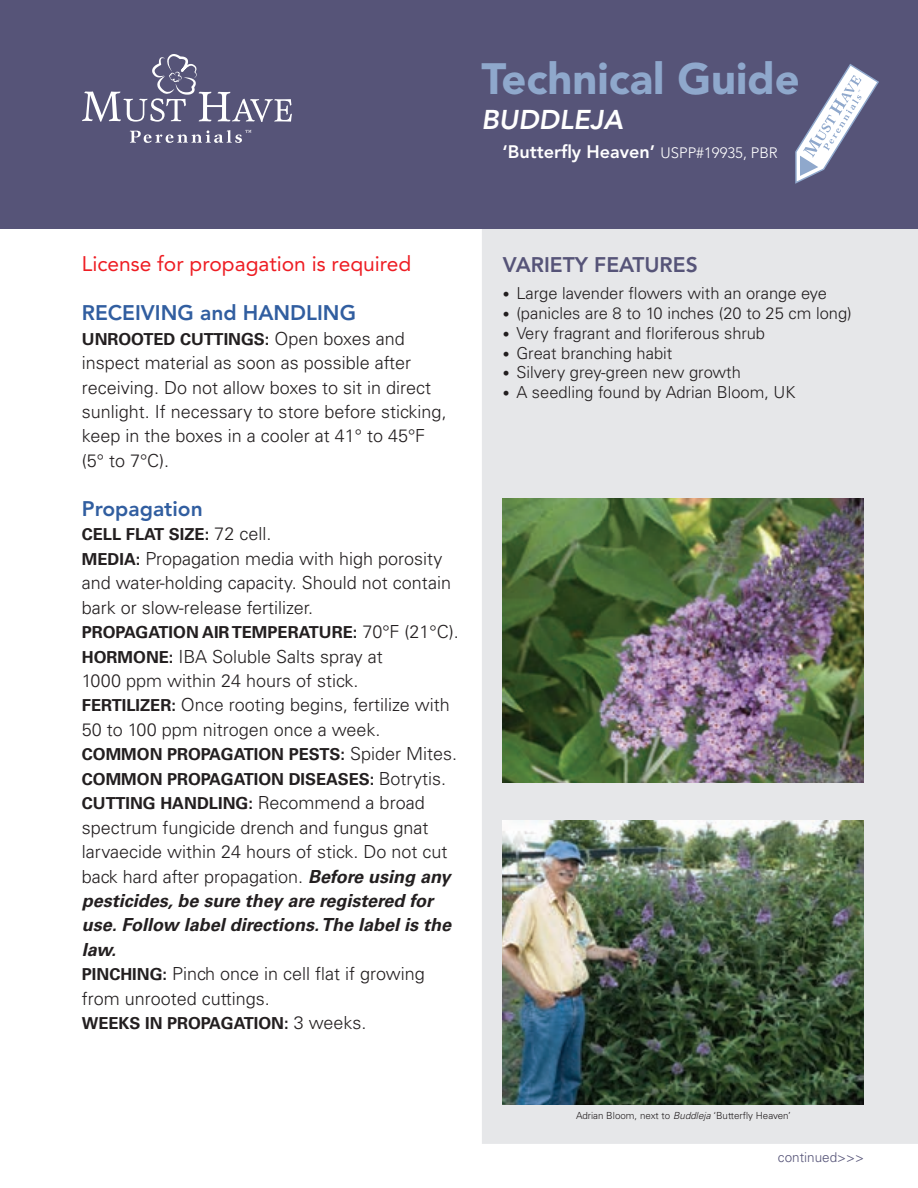
<style>
.page{position:relative;width:918px;height:1188px;background:#fff}
.page>*{position:absolute;margin:0;border:0;box-sizing:border-box;transform-origin:0 0}
.t1{font:900 43.5px "Avenir LT Std";color:#8fa8cc}
.t2{font:italic 800 27px "Avenir LT Std";color:#fff}
.t3{font:21px "Avenir LT Std";color:#ee1d23}
.t4{font:800 21px "Avenir LT Std";color:#315ea0}
.PAR__Feature_-_Title{font:800 21px "Avenir LT Std";color:#565478}
.t5{font:300 18px/24.5px "Univers LT Std";color:#231f20}
.t6{font:800 18px "Avenir LT Std";color:#fff}
.t7{font:700 16.5px "Univers LT Std";color:#231f20}
.t8{font:300 16.5px "Univers LT Std";color:#231f20}
.t9{font:300 13.5px "Univers LT Std";color:#565478}
.PAR__Caption{font:300 9.75px "Univers LT Std";color:#231f20}
.s1{font-weight:300;font-size:15px}
.s2{font-weight:300;font-size:18px}
.s3{font-weight:700;font-size:16.5px}
.s4{font-weight:700;font-style:italic}
.s5{font-size:13.5px}
.s6{font-style:italic}
</style>
<div class="page">
<div style="left:482px;top:229px;width:436px;height:915px;background:#e6e7e9"></div>
<img style="left:503px;top:821px;width:361px;height:283px">
<img style="left:503px;top:499px;width:361px;height:283px">
<div style="left:0;top:0;width:918px;height:229px;background:#565478"></div>
<svg style="left:795px;top:64px;width:84px;height:120px"></svg>
<svg style="left:130px;top:130px;width:122px;height:13px"></svg>
<svg style="left:82px;top:54px;width:210px;height:68px"></svg>
<p class="t1" style="left:481px;top:53px;width:320px">Technical Guide</p>
<p class="t2" style="left:481px;top:104px;width:143px">BUDDLEJA</p>
<p class="t6" style="left:502px;top:141px;width:277px">‘Butterfly Heaven’ <span class="s1">USPP#19935, PBR</span></p>
<p class="t3" style="left:82px;top:252px;width:331px">License for propagation is required</p>
<p class="t4" style="left:82px;top:300px;width:276px">RECEIVING and HANDLING</p>
<p class="t7" style="left:82px;top:329px;width:325px">UNROOTED CUTTINGS: <span class="s2">Open boxes and</span></p>
<p class="t5" style="left:82px;top:351px;width:366px">inspect material as soon as possible after receiving. Do not allow boxes to sit in direct sunlight. If necessary to store before sticking, keep in the boxes in a cooler at 41° to 45°F</p>
<p class="t5" style="left:82px;top:448px;width:89px">(5° to 7°C).</p>
<p class="t4" style="left:82px;top:496px;width:122px">Propagation</p>
<p class="t7" style="left:82px;top:525px;width:191px">CELL FLAT SIZE: <span class="s2">72 cell.</span></p>
<p class="t5" style="left:82px;top:546px;width:371px"><span class="s3">MEDIA:</span> Propagation media with high porosity and water-holding capacity. Should not contain bark or slow-release fertilizer.</p>
<p class="t7" style="left:82px;top:623px;width:378px">PROPAGATION AIR TEMPERATURE: <span class="s2">70°F (21°C).</span></p>
<p class="t5" style="left:82px;top:644px;width:302px"><span class="s3">HORMONE:</span> IBA Soluble Salts spray at</p>
<p class="t5" style="left:82px;top:668px;width:278px">1000 ppm within 24 hours of stick.</p>
<p class="t5" style="left:82px;top:693px;width:370px"><span class="s3">FERTILIZER:</span> Once rooting begins, fertilize with</p>
<p class="t5" style="left:82px;top:717px;width:300px">50 to 100 ppm nitrogen once a week.</p>
<p class="t7" style="left:82px;top:745px;width:377px">COMMON PROPAGATION PESTS: <span class="s2">Spider Mites.</span></p>
<p class="t7" style="left:82px;top:769px;width:366px">COMMON PROPAGATION DISEASES: <span class="s2">Botrytis.</span></p>
<p class="t7" style="left:82px;top:794px;width:344px">CUTTING HANDLING: <span class="s2">Recommend a broad</span></p>
<p class="t5" style="left:82px;top:815px;width:371px">spectrum fungicide drench and fungus gnat larvaecide within 24 hours of stick. Do not cut back hard after propagation. <span class="s4">Before using any pesticides, be sure they are registered for use. Follow label directions. The label is the law.</span></p>
<p class="t5" style="left:82px;top:962px;width:345px"><span class="s3">PINCHING:</span> Pinch once in cell flat if growing from unrooted cuttings.</p>
<p class="t7" style="left:82px;top:1014px;width:286px">WEEKS IN PROPAGATION: <span class="s2">3 weeks.</span></p>
<p class="PAR__Feature_-_Title" style="left:503px;top:252px;width:196px">VARIETY FEATURES</p>
<p class="t8" style="left:503px;top:283px;width:326px"><span class="s5">•</span> Large lavender flowers with an orange eye</p>
<p class="t8" style="left:503px;top:303px;width:350px"><span class="s5">•</span> (panicles are 8 to 10 inches (20 to 25 cm long)</p>
<p class="t8" style="left:503px;top:323px;width:264px"><span class="s5">•</span> Very fragrant and floriferous shrub</p>
<p class="t8" style="left:503px;top:343px;width:171px"><span class="s5">•</span> Great branching habit</p>
<p class="t8" style="left:503px;top:363px;width:240px"><span class="s5">•</span> Silvery grey-green new growth</p>
<p class="t8" style="left:503px;top:382px;width:294px"><span class="s5">•</span> A seedling found by Adrian Bloom, UK</p>
<p class="PAR__Caption" style="left:576px;top:1110px;width:216px">Adrian Bloom, next to <span class="s6">Buddleja</span> ‘Butterfly Heaven’</p>
<p class="t9" style="left:778px;top:1149px;width:88px">continued&gt;&gt;&gt;</p>
</div>
